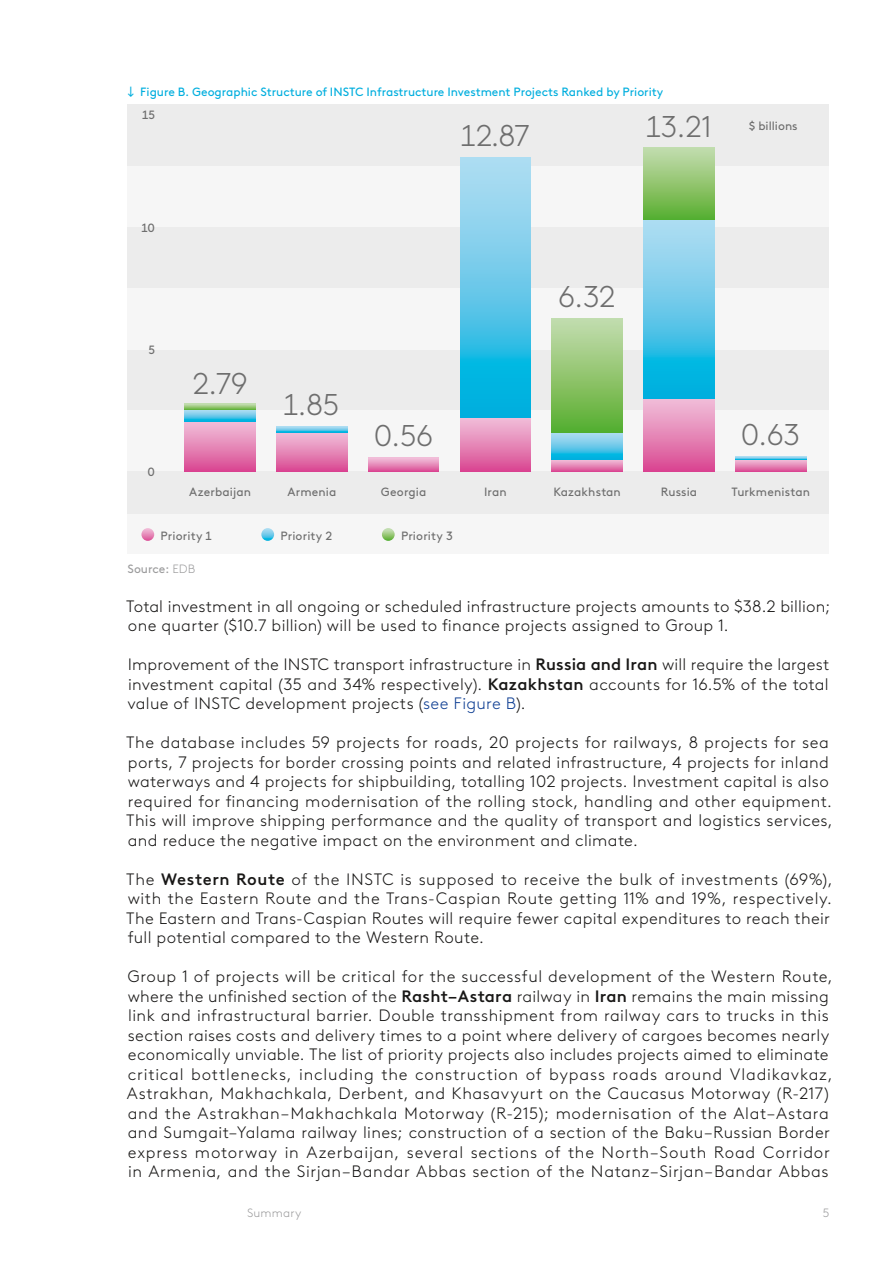
<style>
.page{position:relative;width:893px;height:1263px;background:#fff}
.page>*{position:absolute;margin:0;border:0;box-sizing:border-box;transform-origin:0 0}
.t1{font:300 30px "Brown LL Cyr";letter-spacing:-.01em;color:#6e6e6e}
.Brown_LL_Regular_11{font:300 16.5px/19.5px "Brown LL Cyr";letter-spacing:.025em;color:#181716}
.t2{font:12px "Brown LL Cyr";letter-spacing:.01em;color:#6e6e6e}
.t3{font:12px "Brown LL Cyr";color:#00aede}
.t4{font:12px "Brown LL Cyr";color:#9c9c9d}
.t5{font:300 12px "Brown LL Cyr";letter-spacing:.015em;color:#9c9c9d}
.s1{font-weight:300}
.s2{font-weight:500}
.s3{color:#0f3f93}
</style>
<div class="page">
<div style="left:128px;top:227px;width:701px;height:61px;background:#ececec"></div>
<div style="left:128px;top:349px;width:701px;height:61px;background:#ececec"></div>
<div style="left:128px;top:166px;width:701px;height:61px;background:#f6f6f6"></div>
<div style="left:128px;top:288px;width:701px;height:61px;background:#f6f6f6"></div>
<div style="left:128px;top:410px;width:701px;height:61px;background:#f6f6f6"></div>
<div style="left:128px;top:105px;width:701px;height:61px;background:#ececec"></div>
<div style="left:128px;top:471px;width:701px;height:43px;background:#ececec"></div>
<div style="left:128px;top:514px;width:701px;height:39px;background:#f6f6f6"></div>
<svg style="left:368px;top:458px;width:71px;height:13px"></svg>
<div style="left:277px;top:432px;width:70px;height:39px;background:linear-gradient(to bottom,#f1c3db,#da4c94)"></div>
<svg style="left:277px;top:426px;width:70px;height:6px"></svg>
<div style="left:460px;top:417px;width:71px;height:54px;background:linear-gradient(to bottom,#f1c3db,#db4c94)"></div>
<svg style="left:460px;top:158px;width:71px;height:259px;background:#5bc7e8"></svg>
<svg style="left:735px;top:459px;width:71px;height:12px"></svg>
<svg style="left:735px;top:456px;width:71px;height:3px"></svg>
<div style="left:185px;top:421px;width:70px;height:50px;background:linear-gradient(to bottom,#f1c3db,#da4c94)"></div>
<svg style="left:185px;top:410px;width:70px;height:11px"></svg>
<svg style="left:185px;top:404px;width:70px;height:6px"></svg>
<svg style="left:552px;top:459px;width:70px;height:12px"></svg>
<svg style="left:552px;top:432px;width:70px;height:27px;background:#5cc6e2"></svg>
<div style="left:552px;top:318px;width:70px;height:114px;background:linear-gradient(to bottom,#c7ddb0,#59ae30)"></div>
<div style="left:644px;top:398px;width:70px;height:73px;background:linear-gradient(to bottom,#f1c3db,#da4992)"></div>
<svg style="left:644px;top:220px;width:70px;height:178px;background:#5bc7e8"></svg>
<div style="left:644px;top:147px;width:70px;height:73px;background:linear-gradient(to bottom,#c7ddb1,#59ae2f)"></div>
<svg style="left:261px;top:528px;width:13px;height:13px"></svg>
<svg style="left:382px;top:528px;width:13px;height:13px"></svg>
<svg style="left:141px;top:528px;width:13px;height:13px"></svg>
<p class="t3" style="left:128px;top:84px;width:537px">↓ Figure B. Geographic Structure of INSTC Infrastructure Investment Projects Ranked by Priority</p>
<p class="t2" style="left:142px;top:108px;width:14px">15</p>
<p class="t2" style="left:141px;top:220px;width:15px">10</p>
<p class="t2" style="left:148px;top:342px;width:8px">5</p>
<h1 class="t1" style="left:193px;top:366px;width:57px">2.79</h1>
<h1 class="t1" style="left:284px;top:386px;width:57px">1.85</h1>
<h1 class="t1" style="left:461px;top:118px;width:70px">12.87</h1>
<h1 class="t1" style="left:646px;top:109px;width:67px">13.21</h1>
<h1 class="t1" style="left:558px;top:278px;width:59px">6.32</h1>
<p class="t2" style="left:749px;top:118px;width:50px">$ billions</p>
<p class="t2" style="left:147px;top:464px;width:9px">0</p>
<h1 class="t1" style="left:374px;top:418px;width:60px">0.56</h1>
<h1 class="t1" style="left:741px;top:416px;width:60px">0.63</h1>
<p class="t2" style="left:189px;top:485px;width:63px">Azerbaijan</p>
<p class="t2" style="left:287px;top:485px;width:50px">Armenia</p>
<p class="t2" style="left:381px;top:485px;width:47px">Georgia</p>
<p class="t2" style="left:484px;top:485px;width:24px">Iran</p>
<p class="t2" style="left:553px;top:485px;width:69px">Kazakhstan</p>
<p class="t2" style="left:661px;top:485px;width:38px">Russia</p>
<p class="t2" style="left:731px;top:485px;width:80px">Turkmenistan</p>
<p class="t2" style="left:161px;top:528px;width:53px">Priority 1</p>
<p class="t2" style="left:280px;top:528px;width:53px">Priority 2</p>
<p class="t2" style="left:401px;top:528px;width:53px">Priority 3</p>
<p class="t4" style="left:128px;top:561px;width:69px">Source: <span class="s1">EDB</span></p>
<p class="Brown_LL_Regular_11" style="left:126px;top:596px;width:706px">Total investment in all ongoing or scheduled infrastructure projects amounts to $38.2 billion; one quarter ($10.7 billion) will be used to finance projects assigned to Group 1.</p>
<p class="Brown_LL_Regular_11" style="left:127px;top:655px;width:703px;text-align:justify">Improvement of the INSTC transport infrastructure in <span class="s2">Russia and Iran</span> will require the largest investment capital (35 and 34% respectively). <span class="s2">Kazakhstan</span> accounts for 16.5% of the total value of INSTC development projects (<span class="s3">see Figure B</span>).</p>
<p class="Brown_LL_Regular_11" style="left:126px;top:733px;width:708px">The database includes 59 projects for roads, 20 projects for railways, 8 projects for sea ports, 7 projects for border crossing points and related infrastructure, 4 projects for inland waterways and 4 projects for shipbuilding, totalling 102 projects. Investment capital is also required for financing modernisation of the rolling stock, handling and other equipment.<br>This will improve shipping performance and the quality of transport and logistics services, and reduce the negative impact on the environment and climate.</p>
<p class="Brown_LL_Regular_11" style="left:126px;top:869px;width:708px">The <span class="s2">Western Route</span> of the INSTC is supposed to receive the bulk of investments (69%), with the Eastern Route and the Trans-Caspian Route getting 11% and 19%, respectively.<br>The Eastern and Trans-Caspian Routes will require fewer capital expenditures to reach their full potential compared to the Western Route.</p>
<p class="Brown_LL_Regular_11" style="left:127px;top:967px;width:707px">Group 1 of projects will be critical for the successful development of the Western Route, where the unfinished section of the <span class="s2">Rasht–Astara</span> railway in <span class="s2">Iran</span> remains the main missing link and infrastructural barrier. Double transshipment from railway cars to trucks in this section raises costs and delivery times to a point where delivery of cargoes becomes nearly economically unviable. The list of priority projects also includes projects aimed to eliminate critical bottlenecks, including the construction of bypass roads around Vladikavkaz, Astrakhan, Makhachkala, Derbent, and Khasavyurt on the Caucasus Motorway (R-217) and the Astrakhan–Makhachkala Motorway (R-215); modernisation of the Alat–Astara and Sumgait–Yalama railway lines; construction of a section of the Baku–Russian Border express motorway in Azerbaijan, several sections of the North–South Road Corridor in Armenia, and the Sirjan–Bandar Abbas section of the Natanz–Sirjan–Bandar Abbas</p>
<p class="t5" style="left:247px;top:1206px;width:56px">Summary</p>
<p class="t5" style="left:823px;top:1206px;width:8px">5</p>
</div>
